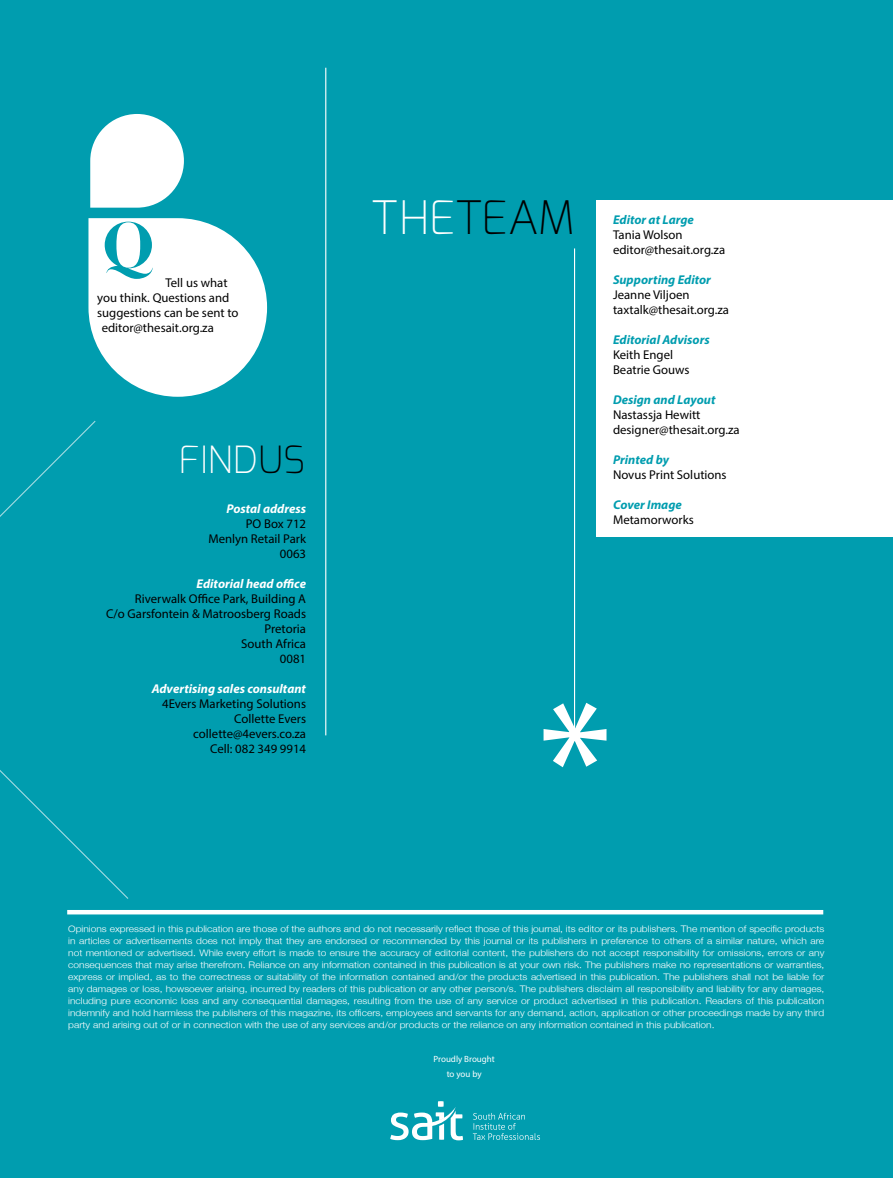
<style>
.page{position:relative;width:893px;height:1178px;background:#009daf}
.page>*{position:absolute;margin:0;border:0;box-sizing:border-box;transform-origin:0 0}
.t1{font:200 46.2px "Exo";color:#000}
.t2{font:200 37.5px "Exo";color:#fff}
.t3{font:12.75px/15px "Myriad Pro";color:#000}
.t4{font:italic 700 12.75px "Myriad Pro";color:#009daf}
.t5{font:italic 700 12.75px "Myriad Pro";color:#fff}
.t6{font:9px/12px "Helvetica Neuelight";color:#fff;text-align:justify;scale:1.13 1}
.t7{font:9px/15px "Myriad Pro";color:#fff;text-align:center}
.s1{color:#000}
.s2{color:#fff}
</style>
<div class="page">
<hr style="left:325px;top:68px;width:1px;height:667px;background:#fff">
<hr style="left:574px;top:248px;width:1px;height:491px;background:#fff">
<svg style="left:90px;top:114px;width:94px;height:94px"></svg>
<svg style="left:88px;top:218px;width:179px;height:179px"></svg>
<hr style="left:67px;top:910px;width:756px;height:4px;background:#fff">
<div style="left:597px;top:200px;width:296px;height:337px;background:#fff"></div>
<svg style="left:544px;top:703px;width:62px;height:64px"></svg>
<svg style="left:0;top:420px;width:129px;height:479px"></svg>
<svg style="left:390px;top:1101px;width:73px;height:39px"></svg>
<svg style="left:473px;top:1113px;width:67px;height:27px"></svg>
<h3 class="t3" style="left:165px;top:275px;width:64px">Tell us what</h3>
<h3 class="t3" style="left:97px;top:290px;width:134px">you think. Questions and</h3>
<h3 class="t3" style="left:97px;top:305px;width:143px">suggestions can be sent to</h3>
<h3 class="t3" style="left:102px;top:320px;width:114px">editor@thesait.org.za</h3>
<h2 class="t2" style="left:178px;top:436px;width:128px">FIND<span class="s1">US</span></h2>
<h3 class="t5" style="left:226px;top:500px;width:81px">Postal address</h3>
<h3 class="t3" style="left:208px;top:516px;width:99px;text-align:right">PO Box 712<br>Menlyn Retail Park<br>0063</h3>
<h3 class="t5" style="left:197px;top:575px;width:111px">Editorial head office</h3>
<h3 class="t3" style="left:106px;top:591px;width:202px;text-align:right">Riverwalk Office Park, Building A<br>C/o Garsfontein &amp; Matroosberg Roads<br>Pretoria<br>South Africa<br>0081</h3>
<h3 class="t5" style="left:152px;top:680px;width:156px">Advertising sales consultant</h3>
<h3 class="t3" style="left:162px;top:696px;width:145px;text-align:right">4Evers Marketing Solutions<br>Collette Evers collette@4evers.co.za<br>Cell: 082 349 9914</h3>
<h1 class="t1" style="left:371px;top:188px;width:205px"><span class="s2">THE</span>TEAM</h1>
<h3 class="t4" style="left:613px;top:211px;width:82px">Editor at Large</h3>
<h3 class="t3" style="left:613px;top:227px;width:114px">Tania Wolson editor@thesait.org.za</h3>
<h3 class="t4" style="left:613px;top:271px;width:99px">Supporting Editor</h3>
<h3 class="t3" style="left:613px;top:287px;width:118px">Jeanne Viljoen taxtalk@thesait.org.za</h3>
<h3 class="t4" style="left:613px;top:331px;width:98px">Editorial Advisors</h3>
<h3 class="t3" style="left:613px;top:347px;width:78px">Keith Engel<br>Beatrie Gouws</h3>
<h3 class="t4" style="left:613px;top:391px;width:104px">Design and Layout</h3>
<h3 class="t3" style="left:613px;top:407px;width:128px">Nastassja Hewitt designer@thesait.org.za</h3>
<h3 class="t4" style="left:613px;top:451px;width:58px">Printed by</h3>
<h3 class="t3" style="left:613px;top:466px;width:115px">Novus Print Solutions</h3>
<h3 class="t4" style="left:613px;top:496px;width:70px">Cover Image</h3>
<h3 class="t3" style="left:613px;top:511px;width:82px">Metamorworks</h3>
<p class="t6" style="left:68px;top:923px;width:671px">Opinions expressed in this publication are those of the authors and do not necessarily reflect those of this journal, its editor or its publishers. The mention of specific products in articles or advertisements does not imply that they are endorsed or recommended by this journal or its publishers in preference to others of a similar nature, which are not mentioned or advertised. While every effort is made to ensure the accuracy of editorial content, the publishers do not accept responsibility for omissions, errors or any consequences that may arise therefrom. Reliance on any information contained in this publication is at your own risk. The publishers make no representations or warranties, express or implied, as to the correctness or suitability of the information contained and/or the products advertised in this publication. The publishers shall not be liable for any damages or loss, howsoever arising, incurred by readers of this publication or any other person/s. The publishers disclaim all responsibility and liability for any damages, including pure economic loss and any consequential damages, resulting from the use of any service or product advertised in this publication. Readers of this publication indemnify and hold harmless the publishers of this magazine, its officers, employees and servants for any demand, action, application or other proceedings made by any third party and arising out of or in connection with the use of any services and/or products or the reliance on any information contained in this publication.</p>
<p class="t7" style="left:434px;top:1051px;width:63px">Proudly Brought to you by</p>
</div>
